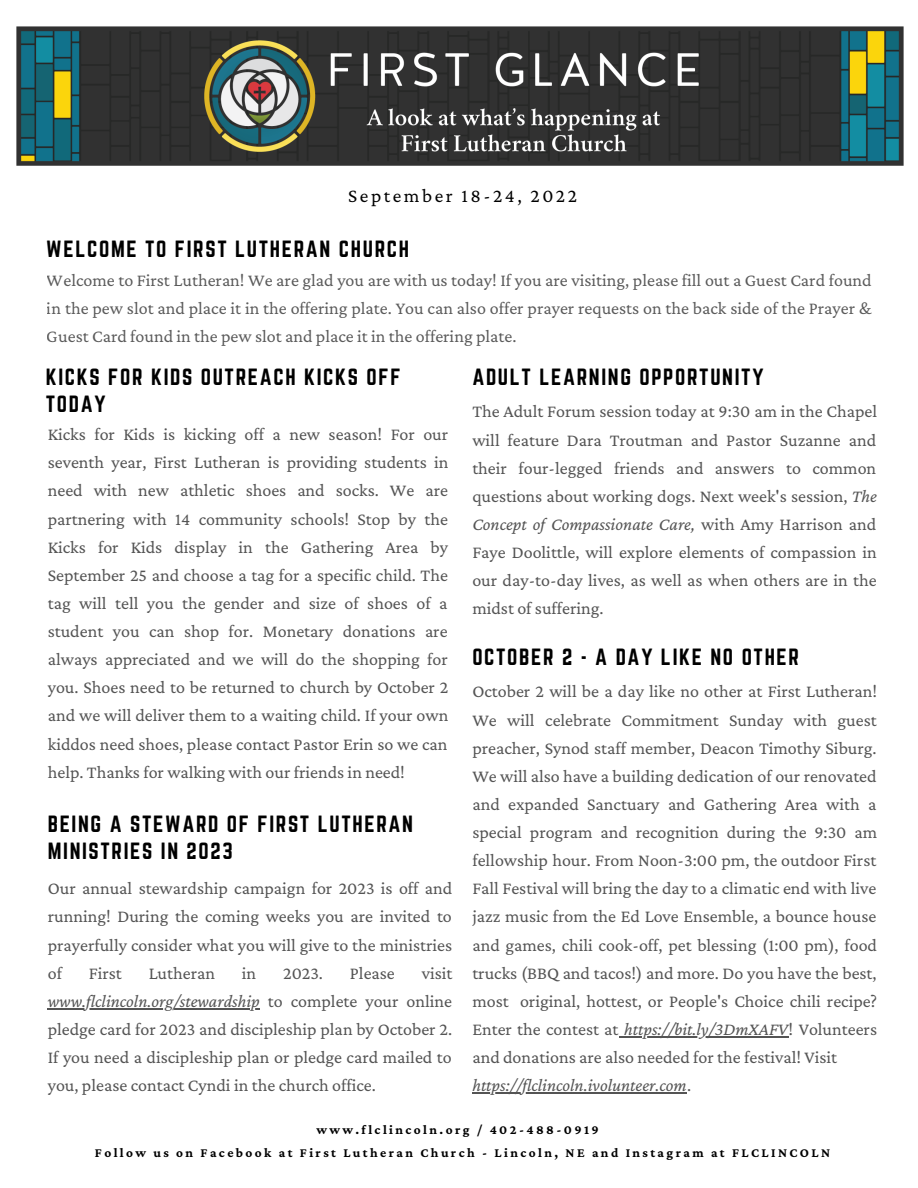
<style>
.page{position:relative;width:918px;height:1188px;background:#fff}
.page>*{position:absolute;margin:0;border:0;box-sizing:border-box;transform-origin:0 0}
.t1{font:20.55px/27px "Norwester";letter-spacing:.08em;color:#000}
.t2{font:19.5px "Crimson Pro";letter-spacing:.13em;color:#000}
.t3{font:18px/28.2px "Crimson Pro";color:#545454;text-align:justify}
.t4{font:18px/28.2px "Crimson Pro";color:#000;text-align:justify}
.t5{font:700 13.35px/23.2px "Crimson Pro";letter-spacing:.18em;color:#000}
.s1{font-style:italic}
</style>
<div class="page">
<img style="left:16px;top:26px;width:888px;height:140px">
<hr style="left:619px;top:1036px;width:169px;height:1px;background:#545454">
<hr style="left:472px;top:1092px;width:215px;height:1px;background:#545454">
<hr style="left:48px;top:1008px;width:212px;height:1px;background:#545454">
<p class="t2" style="left:348px;top:184px;width:230px">September 18-24, 2022</p>
<p class="t1" style="left:46px;top:235px;width:364px">WELCOME TO FIRST LUTHERAN CHURCH</p>
<p class="t4" style="left:47px;top:265px;width:826px">Welcome to First Lutheran! We are glad you are with us today! If you are visiting, please fill out a Guest Card found in the pew slot and place it in the offering plate. You can also offer prayer requests on the back side of the Prayer &amp; Guest Card found in the pew slot and place it in the offering plate.</p>
<p class="t1" style="left:46px;top:363px;width:356px">KICKS FOR KIDS OUTREACH KICKS OFF<br>TODAY</p>
<p class="t3" style="left:48px;top:420px;width:402px">Kicks for Kids is kicking off a new season! For our seventh year, First Lutheran is providing students in need with new athletic shoes and socks. We are partnering with 14 community schools! Stop by the Kicks for Kids display in the Gathering Area by September 25 and choose a tag for a specific child. The tag will tell you the gender and size of shoes of a student you can shop for. Monetary donations are always appreciated and we will do the shopping for you. Shoes need to be returned to church by October 2 and we will deliver them to a waiting child. If your own kiddos need shoes, please contact Pastor Erin so we can help. Thanks for walking with our friends in need!</p>
<p class="t1" style="left:48px;top:811px;width:367px">BEING A STEWARD OF FIRST LUTHERAN<br>MINISTRIES IN 2023</p>
<p class="t3" style="left:48px;top:874px;width:406px">Our annual stewardship campaign for 2023 is off and running! During the coming weeks you are invited to prayerfully consider what you will give to the ministries of</p>
<p class="t3" style="left:89px;top:959px;width:34px">First</p>
<p class="t3" style="left:149px;top:959px;width:68px">Lutheran</p>
<p class="t3" style="left:242px;top:959px;width:16px">in</p>
<p class="t3" style="left:283px;top:959px;width:41px">2023.</p>
<p class="t3" style="left:350px;top:959px;width:46px">Please</p>
<p class="t3" style="left:48px;top:959px;width:406px;text-indent:374px">visit <span class="s1">www.flclincoln.org/stewardship</span> to complete your online pledge card for 2023 and discipleship plan by October 2.<br>If you need a discipleship plan or pledge card mailed to you, please contact Cyndi in the church office.</p>
<p class="t1" style="left:472px;top:363px;width:293px">ADULT LEARNING OPPORTUNITY</p>
<p class="t3" style="left:472px;top:397px;width:406px">The Adult Forum session today at 9:30 am in the Chapel will feature Dara Troutman and Pastor Suzanne and their four-legged friends and answers to common questions about working dogs. Next week's session, <span class="s1">The Concept of Compassionate Care,</span> with Amy Harrison and Faye Doolittle, will explore elements of compassion in our day-to-day lives, as well as when others are in the midst of suffering.</p>
<p class="t1" style="left:472px;top:644px;width:328px">OCTOBER 2 - A DAY LIKE NO OTHER</p>
<p class="t3" style="left:472px;top:677px;width:406px;text-align:left">October 2 will be a day like no other at First Lutheran!<br>We will celebrate Commitment Sunday with guest preacher, Synod staff member, Deacon Timothy Siburg.<br>We will also have a building dedication of our renovated and expanded Sanctuary and Gathering Area with a special program and recognition during the 9:30 am fellowship hour. From Noon-3:00 pm, the outdoor First Fall Festival will bring the day to a climatic end with live jazz music from the Ed Love Ensemble, a bounce house and games, chili cook-off, pet blessing (1:00 pm), food trucks (BBQ and tacos!) and more. Do you have the best, most original, hottest, or People's Choice chili recipe?<br>Enter the contest at <span class="s1">https://bit.ly/3DmXAFV</span>! Volunteers and donations are also needed for the festival! Visit <span class="s1">https://flclincoln.ivolunteer.com</span>.</p>
<p class="t5" style="left:95px;top:1118px;width:737px;text-indent:222px">www.flclincoln.org / 402-488-0919<br>Follow us on Facebook at First Lutheran Church - Lincoln, NE and Instagram at FLCLINCOLN</p>
</div>
